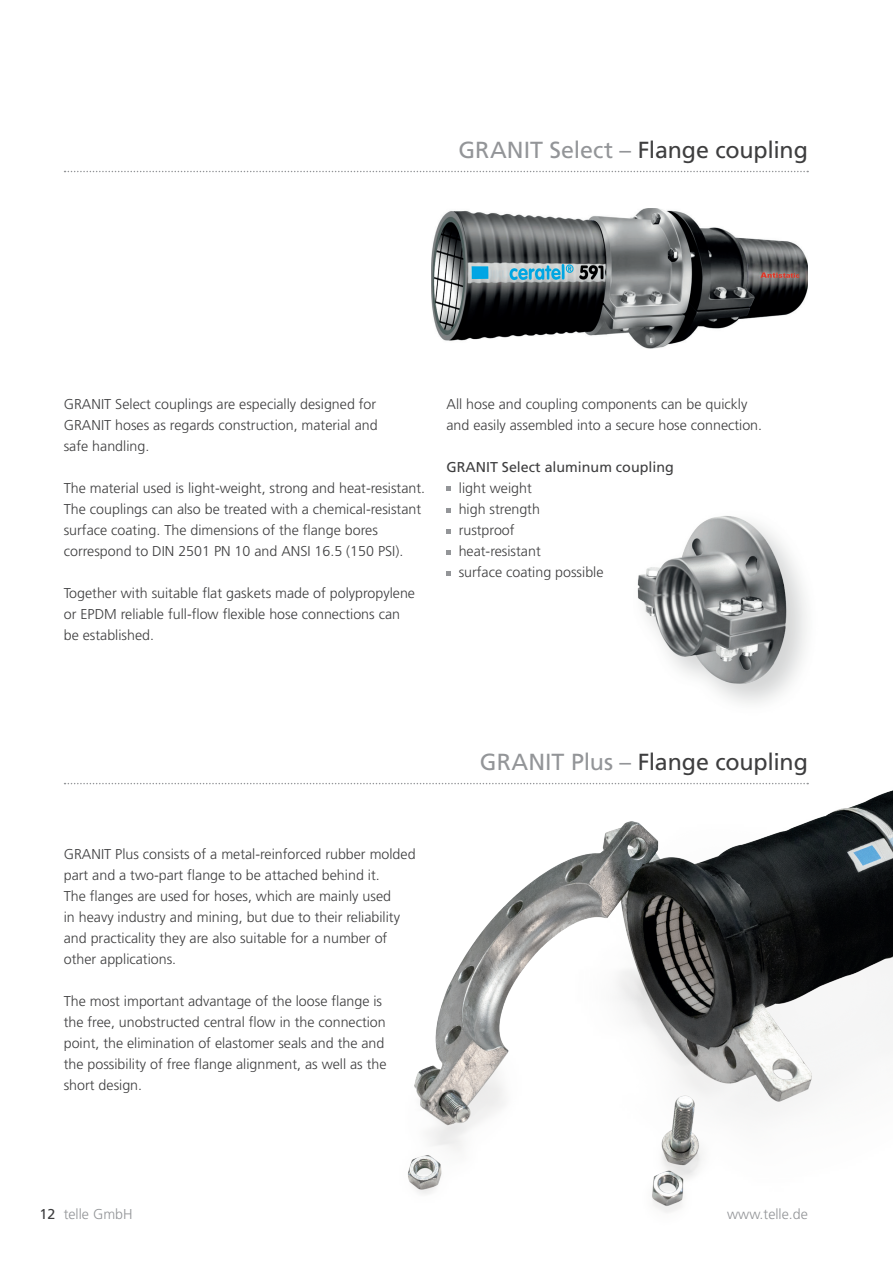
<style>
.page{position:relative;width:893px;height:1263px;background:#fff}
.page>*{position:absolute;margin:0;border:0;box-sizing:border-box;transform-origin:0 0}
.t1{font:23.25px "Frutiger LT Pro";letter-spacing:-.005em;color:#3e3e3f}
.t2{font:300 14.25px/21px "Frutiger LT Pro";color:#3e3e3f}
.t3{font:14.25px "Frutiger LT Pro";color:#3e3e3f}
.t4{font:300 14.25px "Frutiger LT Pro";color:#939598}
.s1{color:#939598}
.s2{font-weight:400;color:#3e3e3f}
</style>
<div class="page">
<img style="left:225px;top:782px;width:668px;height:431px">
<svg style="left:65px;top:171px;width:743px;height:1px"></svg>
<svg style="left:65px;top:783px;width:743px;height:1px"></svg>
<img style="left:432px;top:208px;width:376px;height:141px">
<img style="left:637px;top:516px;width:170px;height:187px">
<svg style="left:446px;top:487px;width:5px;height:4px"></svg>
<svg style="left:446px;top:508px;width:5px;height:4px"></svg>
<svg style="left:446px;top:529px;width:5px;height:4px"></svg>
<svg style="left:446px;top:550px;width:5px;height:4px"></svg>
<svg style="left:446px;top:571px;width:5px;height:4px"></svg>
<h1 class="t1" style="left:458px;top:136px;width:351px"><span class="s1">GRANIT Select –</span> Flange coupling</h1>
<p class="t2" style="left:64px;top:394px;width:315px;text-align:justify">GRANIT Select couplings are especially designed for GRANIT hoses as regards construction, material and safe handling.</p>
<p class="t2" style="left:64px;top:478px;width:363px">The material used is light-weight, strong and heat-resistant.<br>The couplings can also be treated with a chemical-resistant surface coating. The dimensions of the flange bores correspond to DIN 2501 PN 10 and ANSI 16.5 (150 PSI).</p>
<p class="t2" style="left:64px;top:583px;width:353px">Together with suitable flat gaskets made of polypropylene or EPDM reliable full-flow flexible hose connections can be established.</p>
<p class="t2" style="left:446px;top:394px;width:317px">All hose and coupling components can be quickly and easily assembled into a secure hose connection.</p>
<p class="t3" style="left:446px;top:459px;width:229px">GRANIT Select aluminum coupling</p>
<p class="t2" style="left:459px;top:478px;width:146px">light weight<br>high strength<br>rustproof<br>heat-resistant<br>surface coating possible</p>
<p class="t2" style="left:64px;top:844px;width:353px">GRANIT Plus consists of a metal-reinforced rubber molded part and a two-part flange to be attached behind it.<br>The flanges are used for hoses, which are mainly used<br>in heavy industry and mining, but due to their reliability and practicality they are also suitable for a number of other applications.</p>
<p class="t2" style="left:64px;top:991px;width:324px">The most important advantage of the loose flange is the free, unobstructed central flow in the connection point, the elimination of elastomer seals and the and the possibility of free flange alignment, as well as the short design.</p>
<h1 class="t1" style="left:480px;top:748px;width:330px"><span class="s1">GRANIT Plus –</span> Flange coupling</h1>
<p class="t4" style="left:39px;top:1206px;width:95px"><span class="s2">12</span> telle GmbH</p>
<p class="t4" style="left:727px;top:1206px;width:82px">www.telle.de</p>
</div>
